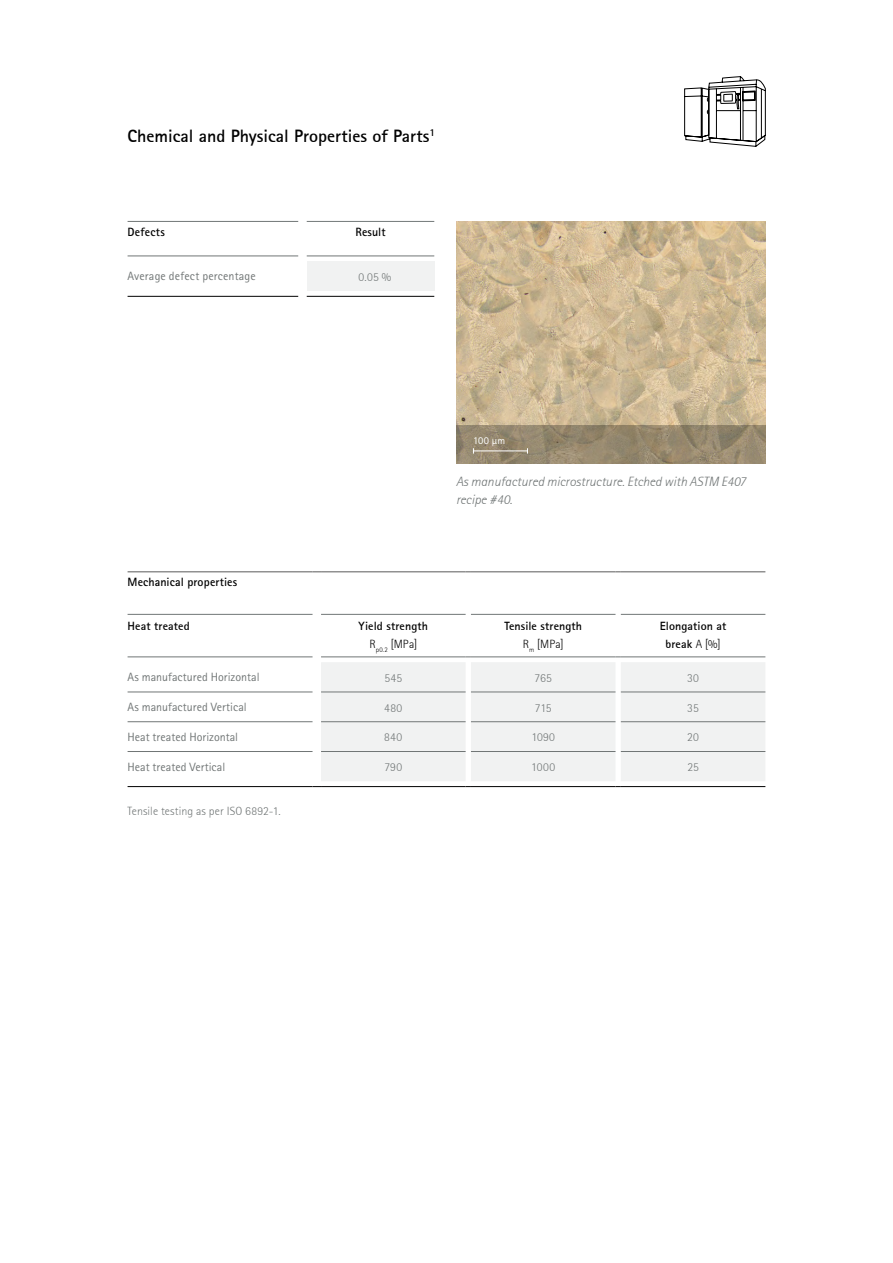
<style>
.page{position:relative;width:893px;height:1263px;background:#fff}
.page>*{position:absolute;margin:0;border:0;box-sizing:border-box;transform-origin:0 0}
.t1{font:700 18px "Rotis San Ser T";color:#000}
.t2{font:13.5px/18px "Rotis San Ser T Ligh Ital";color:#717676}
.t3{font:12px "Rotis Sans Serif Pro";letter-spacing:.005em;color:#717676}
.t4{font:12px "Rotis San Ser T Ligh";letter-spacing:.01em;color:#717676}
.t5{font:700 12px/18px "Rotis San Ser T";letter-spacing:.01em;color:#000;text-align:center}
.t6{font:700 12px "Rotis Sans Serif Pro";letter-spacing:.01em;color:#000}
.t7{font:12px "Rotis San Ser T Ligh";letter-spacing:.01em;color:#000}
.t8{font:10.5px "Rotis San Ser T";color:#fff}
.s1{font-family:"Rotis San Ser T Ligh";font-weight:400}
</style>
<div class="page">
<svg style="left:128px;top:572px;width:637px;height:151px"></svg>
<div style="left:321px;top:662px;width:444px;height:119px;background:#f1f2f2"></div>
<hr style="left:128px;top:571px;width:185px;height:1px;background:#5b5b5a">
<hr style="left:321px;top:571px;width:145px;height:1px;background:#5b5b5a">
<hr style="left:128px;top:786px;width:185px;height:1px;background:#000">
<hr style="left:321px;top:786px;width:145px;height:1px;background:#000">
<hr style="left:471px;top:786px;width:144px;height:1px;background:#000">
<hr style="left:621px;top:786px;width:144px;height:1px;background:#000">
<hr style="left:471px;top:571px;width:144px;height:1px;background:#5b5b5a">
<hr style="left:621px;top:571px;width:144px;height:1px;background:#5b5b5a">
<hr style="left:128px;top:614px;width:185px;height:1px;background:#717676">
<hr style="left:321px;top:614px;width:145px;height:1px;background:#717676">
<hr style="left:471px;top:614px;width:144px;height:1px;background:#717676">
<hr style="left:621px;top:614px;width:144px;height:1px;background:#717676">
<hr style="left:128px;top:657px;width:185px;height:1px;background:#717676">
<hr style="left:321px;top:657px;width:145px;height:1px;background:#717676">
<hr style="left:471px;top:657px;width:144px;height:1px;background:#717676">
<hr style="left:621px;top:657px;width:144px;height:1px;background:#717676">
<hr style="left:128px;top:692px;width:185px;height:1px;background:#717676">
<hr style="left:128px;top:721px;width:185px;height:1px;background:#717676">
<hr style="left:128px;top:751px;width:185px;height:1px;background:#717676">
<hr style="left:321px;top:692px;width:145px;height:1px;background:#717676">
<hr style="left:321px;top:751px;width:145px;height:1px;background:#717676">
<hr style="left:471px;top:692px;width:144px;height:1px;background:#717676">
<hr style="left:471px;top:751px;width:144px;height:1px;background:#717676">
<hr style="left:621px;top:692px;width:144px;height:1px;background:#717676">
<hr style="left:621px;top:751px;width:144px;height:1px;background:#717676">
<hr style="left:321px;top:721px;width:145px;height:1px;background:#717676">
<hr style="left:471px;top:721px;width:144px;height:1px;background:#717676">
<hr style="left:621px;top:721px;width:144px;height:1px;background:#717676">
<svg style="left:128px;top:221px;width:306px;height:36px"></svg>
<div style="left:307px;top:261px;width:127px;height:30px;background:#f1f2f2"></div>
<hr style="left:128px;top:296px;width:170px;height:1px;background:#000">
<hr style="left:307px;top:296px;width:127px;height:1px;background:#000">
<hr style="left:128px;top:256px;width:170px;height:1px;background:#717676">
<hr style="left:307px;top:256px;width:127px;height:1px;background:#717676">
<hr style="left:128px;top:221px;width:170px;height:1px;background:#717676">
<hr style="left:307px;top:221px;width:127px;height:1px;background:#727879">
<img style="left:456px;top:221px;width:309px;height:204px">
<svg style="left:456px;top:425px;width:309px;height:38px;background:#95876e"></svg>
<hr style="left:473px;top:450px;width:54px;height:1px;background:#fff">
<svg style="left:684px;top:76px;width:81px;height:70px"></svg>
<h1 class="t1" style="left:128px;top:124px;width:309px">Chemical and Physical Properties of Parts<sup>1</sup></h1>
<p class="t6" style="left:128px;top:224px;width:39px">Defects</p>
<p class="t6" style="left:355px;top:224px;width:32px">Result</p>
<p class="t3" style="left:128px;top:269px;width:130px">Average defect percentage</p>
<p class="t4" style="left:359px;top:270px;width:34px">0.05 %</p>
<p class="t6" style="left:128px;top:575px;width:111px">Mechanical properties</p>
<p class="t5" style="left:128px;top:617px;width:64px">Heat treated</p>
<p class="t5" style="left:359px;top:617px;width:71px">Yield strength</p>
<p class="t7" style="left:369px;top:637px;width:49px">R<sub>p0.2</sub> [MPa]</p>
<p class="t8" style="left:473px;top:435px;width:34px">100 µm</p>
<p class="t2" style="left:456px;top:472px;width:292px">As manufactured microstructure. Etched with ASTM E407 recipe #40.</p>
<p class="t5" style="left:504px;top:617px;width:79px">Tensile strength</p>
<p class="t7" style="left:523px;top:637px;width:43px">R<sub>m</sub> [MPa]</p>
<p class="t5" style="left:660px;top:617px;width:68px">Elongation at break <span class="s1">A [%]</span></p>
<p class="t3" style="left:128px;top:670px;width:134px">As manufactured Horizontal</p>
<p class="t4" style="left:384px;top:671px;width:19px">545</p>
<p class="t4" style="left:534px;top:671px;width:19px">765</p>
<p class="t4" style="left:687px;top:671px;width:13px">30</p>
<p class="t3" style="left:128px;top:700px;width:121px">As manufactured Vertical</p>
<p class="t4" style="left:384px;top:701px;width:20px">480</p>
<p class="t4" style="left:535px;top:701px;width:18px">715</p>
<p class="t4" style="left:687px;top:701px;width:13px">35</p>
<p class="t3" style="left:128px;top:730px;width:112px">Heat treated Horizontal</p>
<p class="t4" style="left:384px;top:730px;width:20px">840</p>
<p class="t4" style="left:531px;top:730px;width:25px">1090</p>
<p class="t4" style="left:687px;top:730px;width:13px">20</p>
<p class="t3" style="left:128px;top:759px;width:99px">Heat treated Vertical</p>
<p class="t4" style="left:384px;top:760px;width:19px">790</p>
<p class="t4" style="left:531px;top:760px;width:25px">1000</p>
<p class="t4" style="left:687px;top:760px;width:13px">25</p>
<p class="t4" style="left:128px;top:804px;width:155px">Tensile testing as per ISO 6892-1.</p>
</div>
